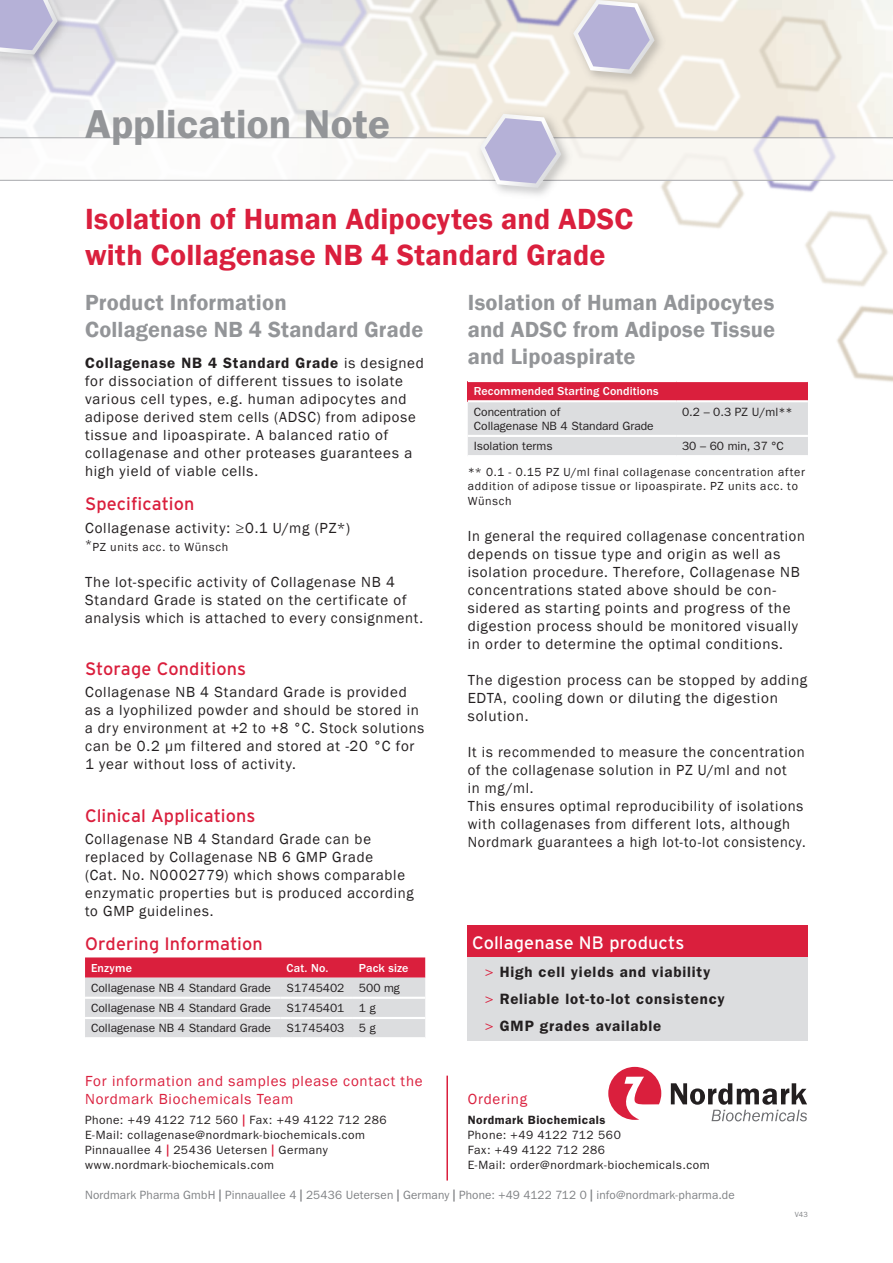
<style>
.page{position:relative;width:893px;height:1263px;background:#fff}
.page>*{position:absolute;margin:0;border:0;box-sizing:border-box;transform-origin:0 0}
.t1{font:40.5px "Franklin Gothic LT Pro Dm";letter-spacing:.005em;color:#939598}
.t2{font:600 30px/36px "Franklin Gothic";letter-spacing:.01em;color:#da1f3d}
.t3{font:600 22.5px/27px "Franklin Gothic";letter-spacing:.01em;color:#939598}
.t4{font:18px "Interstate";letter-spacing:.005em;color:#da1f3d}
.t5{font:18px "Interstate";letter-spacing:.005em;color:#fff}
.t6{font:15px/18px "Franklin Gothic";letter-spacing:.05em;color:#231f20}
.t7{font:15px/18px "Franklin Gothic";letter-spacing:.05em;color:#231f20;scale:.96 1}
.t8{font:15px/27px "Franklin Gothic LT Pro Dm";letter-spacing:.055em;color:#231f20}
.t9{font:15px/18px "Franklin Gothic";letter-spacing:.05em;color:#da1f3d}
.t10{font:12px/15px "Franklin Gothic LT Pro";letter-spacing:.045em;color:#231f20}
.t11{font:12px/14.4px "Franklin Gothic LT Pro";letter-spacing:.005em;color:#231f20}
.t12{font:12px/14.4px "Franklin Gothic";letter-spacing:.06em;color:#231f20}
.t13{font:12px "Franklin Gothic LT Pro";letter-spacing:.015em;color:#808285}
.t14{font:500 12px "Franklin Gothic LT Pro";letter-spacing:.01em;color:#fff}
.t15{font:12px "Franklin Gothic LT Pro Dm";letter-spacing:.045em;color:#231f20}
.t16{font:7.5px "Franklin Gothic LT Pro";color:#808285}
.s1{font-family:"Franklin Gothic"}
.s2{font-family:"Franklin Gothic LT Pro"}
.s3{font-family:"Helvetica Neue LTW1 G";font-weight:700;color:#da1f3d}
.s4{font-family:"Franklin Gothic LT Pro";color:#da1f3d}
.s5{font-family:"Helvetica Neue LTW1 G";font-weight:700}
</style>
<div class="page">
<img style="left:555px;top:80px;width:49px;height:57px">
<img style="left:604px;top:2px;width:190px;height:135px">
<img style="left:803px;top:18px;width:90px;height:119px">
<img style="left:805px;top:245px;width:83px;height:8px">
<img style="left:808px;top:253px;width:85px;height:129px">
<img style="left:170px;top:0;width:122px;height:137px">
<img style="left:356px;top:101px;width:115px;height:36px">
<img style="left:365px;top:0;width:190px;height:112px">
<img style="left:608px;top:99px;width:91px;height:128px">
<img style="left:0;top:0;width:170px;height:137px">
<img style="left:447px;top:0;width:117px;height:80px">
<img style="left:699px;top:62px;width:190px;height:183px">
<img style="left:230px;top:0;width:190px;height:101px">
<img style="left:564px;top:0;width:106px;height:90px">
<svg style="left:573px;top:0;width:82px;height:74px;background:#cbc7d9"></svg>
<img style="left:0;top:0;width:73px;height:70px">
<svg style="left:0;top:0;width:58px;height:55px;background:#bfbcd8"></svg>
<div style="left:0;top:138px;width:893px;height:42px;background:#faf9f6"></div>
<hr style="left:0;top:137px;width:893px;height:1px;background:#a8a9ad">
<hr style="left:0;top:180px;width:893px;height:1px;background:#a8a9ad">
<svg style="left:85px;top:957px;width:340px;height:80px;background:#dbabb4"></svg>
<hr style="left:85px;top:997px;width:196px;height:2px;background:#fff">
<hr style="left:281px;top:997px;width:72px;height:2px;background:#fff">
<hr style="left:353px;top:997px;width:72px;height:2px;background:#fff">
<hr style="left:85px;top:1017px;width:196px;height:2px;background:#fff">
<hr style="left:281px;top:1017px;width:72px;height:2px;background:#fff">
<hr style="left:353px;top:1017px;width:72px;height:2px;background:#fff">
<div style="left:468px;top:381px;width:340px;height:20px;background:#da1f3d"></div>
<div style="left:468px;top:402px;width:340px;height:53px;background:#dcdddf"></div>
<hr style="left:468px;top:435px;width:208px;height:2px;background:#fff">
<hr style="left:676px;top:435px;width:132px;height:2px;background:#fff">
<hr style="left:468px;top:380px;width:208px;height:2px;background:#fff">
<hr style="left:676px;top:380px;width:132px;height:2px;background:#fff">
<hr style="left:468px;top:400px;width:208px;height:2px;background:#fff">
<hr style="left:676px;top:400px;width:132px;height:2px;background:#fff">
<div style="left:468px;top:925px;width:340px;height:32px;background:#da1f3d"></div>
<div style="left:468px;top:957px;width:340px;height:83px;background:#dcdddf"></div>
<img style="left:471px;top:105px;width:106px;height:90px">
<svg style="left:480px;top:114px;width:81px;height:74px"></svg>
<svg style="left:608px;top:1067px;width:53px;height:53px"></svg>
<svg style="left:671px;top:1083px;width:136px;height:38px"></svg>
<hr style="left:446px;top:1075px;width:2px;height:105px;background:#da1f3d">
<h1 class="t1" style="left:85px;top:100px;width:306px">Application Note</h1>
<h2 class="t2" style="left:85px;top:201px;width:550px">Isolation of Human Adipocytes and ADSC with Collagenase NB 4 Standard Grade</h2>
<h3 class="t3" style="left:85px;top:289px;width:340px">Product Information<br>Collagenase NB 4 Standard Grade</h3>
<p class="t8" style="left:85px;top:349px;width:340px">Collagenase NB 4 Standard Grade <span class="s1">is designed</span></p>
<p class="t6" style="left:85px;top:372px;width:332px">for dissociation of different tissues to isolate various cell types, e.g. human adipocytes and adipose derived stem cells (ADSC) from adipose tissue and lipoaspirate. A balanced ratio of collagenase and other proteases guarantees a high yield of viable cells.</p>
<p class="t4" style="left:85px;top:494px;width:111px">Specification</p>
<p class="t6" style="left:85px;top:519px;width:267px">Collagenase activity: <span class="s2">≥</span>0.1 U/mg (PZ*)</p>
<p class="t12" style="left:85px;top:540px;width:145px">*PZ units acc. to Wünsch</p>
<p class="t6" style="left:85px;top:573px;width:339px">The lot-specific activity of Collagenase NB 4<br>Standard Grade is stated on the certificate of analysis which is attached to every consignment.</p>
<p class="t4" style="left:85px;top:658px;width:163px">Storage Conditions</p>
<p class="t6" style="left:85px;top:683px;width:341px">Collagenase NB 4 Standard Grade is provided as a lyophilized powder and should be stored in a dry environment at +2 to +8 °C. Stock solutions can be 0.2 µm filtered and stored at -20 °C for 1 year without loss of activity.</p>
<p class="t4" style="left:85px;top:805px;width:172px">Clinical Applications</p>
<p class="t6" style="left:85px;top:830px;width:330px">Collagenase NB 4 Standard Grade can be replaced by Collagenase NB 6 GMP Grade<br>(Cat. No. N0002779) which shows comparable enzymatic properties but is produced according to GMP guidelines.</p>
<p class="t4" style="left:85px;top:934px;width:179px">Ordering Information</p>
<p class="t14" style="left:91px;top:961px;width:42px">Enzyme</p>
<p class="t14" style="left:287px;top:961px;width:43px">Cat. No.</p>
<p class="t14" style="left:359px;top:961px;width:51px">Pack size</p>
<p class="t11" style="left:91px;top:980px;width:181px">Collagenase NB 4 Standard Grade</p>
<p class="t11" style="left:287px;top:980px;width:115px">S1745402 500 mg</p>
<p class="t11" style="left:91px;top:1001px;width:181px">Collagenase NB 4 Standard Grade</p>
<p class="t11" style="left:287px;top:1001px;width:91px">S1745401 1 g</p>
<p class="t11" style="left:91px;top:1021px;width:181px">Collagenase NB 4 Standard Grade</p>
<p class="t11" style="left:287px;top:1021px;width:91px">S1745403 5 g</p>
<p class="t9" style="left:85px;top:1072px;width:339px">For information and samples please contact the<br>Nordmark Biochemicals Team</p>
<p class="t10" style="left:85px;top:1113px;width:303px">Phone: +49 4122 712 560 <span class="s3">|</span> Fax: +49 4122 712 286<br>E-Mail: collagenase@nordmark-biochemicals.com Pinnauallee 4 <span class="s3">|</span> 25436 Uetersen <span class="s3">|</span> Germany www.nordmark-biochemicals.com</p>
<h3 class="t3" style="left:468px;top:289px;width:309px;text-align:justify">Isolation of Human Adipocytes and ADSC from Adipose Tissue and Lipoaspirate</h3>
<p class="t14" style="left:474px;top:385px;width:186px">Recommended Starting Conditions</p>
<p class="t11" style="left:474px;top:404px;width:181px">Concentration of<br>Collagenase NB 4 Standard Grade</p>
<p class="t11" style="left:682px;top:404px;width:112px">0.2 – 0.3 PZ U/ml**</p>
<p class="t11" style="left:474px;top:439px;width:80px">Isolation terms</p>
<p class="t11" style="left:682px;top:439px;width:103px">30 – 60 min, 37 °C</p>
<p class="t12" style="left:468px;top:465px;width:339px"><span class="s2">*</span>* 0.1 - 0.15 PZ U/ml final collagenase concentration after addition of adipose tissue or lipoaspirate. PZ units acc. to<br>Wünsch</p>
<p class="t7" style="left:468px;top:527px;width:353px">In general the required collagenase concentration depends on tissue type and origin as well as isolation procedure. Therefore, Collagenase NB concentrations stated above should be con&shy;sidered as starting points and progress of the digestion process should be monitored visually in order to determine the optimal conditions.</p>
<p class="t6" style="left:468px;top:671px;width:341px">The digestion process can be stopped by adding<br>EDTA, cooling down or diluting the digestion solution.</p>
<p class="t6" style="left:468px;top:743px;width:339px">It is recommended to measure the concentration of the collagenase solution in PZ U/ml and not<br>in mg/ml.<br>This ensures optimal reproducibility of isolations with collagenases from different lots, although Nordmark guarantees a high lot-to-lot consistency.</p>
<p class="t5" style="left:472px;top:932px;width:214px">Collagenase NB products</p>
<p class="t8" style="left:485px;top:958px;width:241px"><span class="s4">&gt;</span> High cell yields and viability<br><span class="s4">&gt;</span> Reliable lot-to-lot consistency <span class="s4">&gt;</span> GMP grades available</p>
<p class="t9" style="left:468px;top:1091px;width:61px">Ordering</p>
<p class="t15" style="left:468px;top:1113px;width:139px">Nordmark Biochemicals</p>
<p class="t10" style="left:468px;top:1128px;width:243px">Phone: +49 4122 712 560<br>Fax: +49 4122 712 286<br>E-Mail: order@nordmark-biochemicals.com</p>
<p class="t13" style="left:85px;top:1188px;width:651px">Nordmark Pharma GmbH <span class="s5">|</span> Pinnauallee 4 <span class="s5">|</span> 25436 Uetersen <span class="s5">|</span> Germany <span class="s5">|</span> Phone: +49 4122 712 0 <span class="s5">|</span> info@nordmark-pharma.de</p>
<p class="t16" style="left:795px;top:1210px;width:15px">V43</p>
</div>
